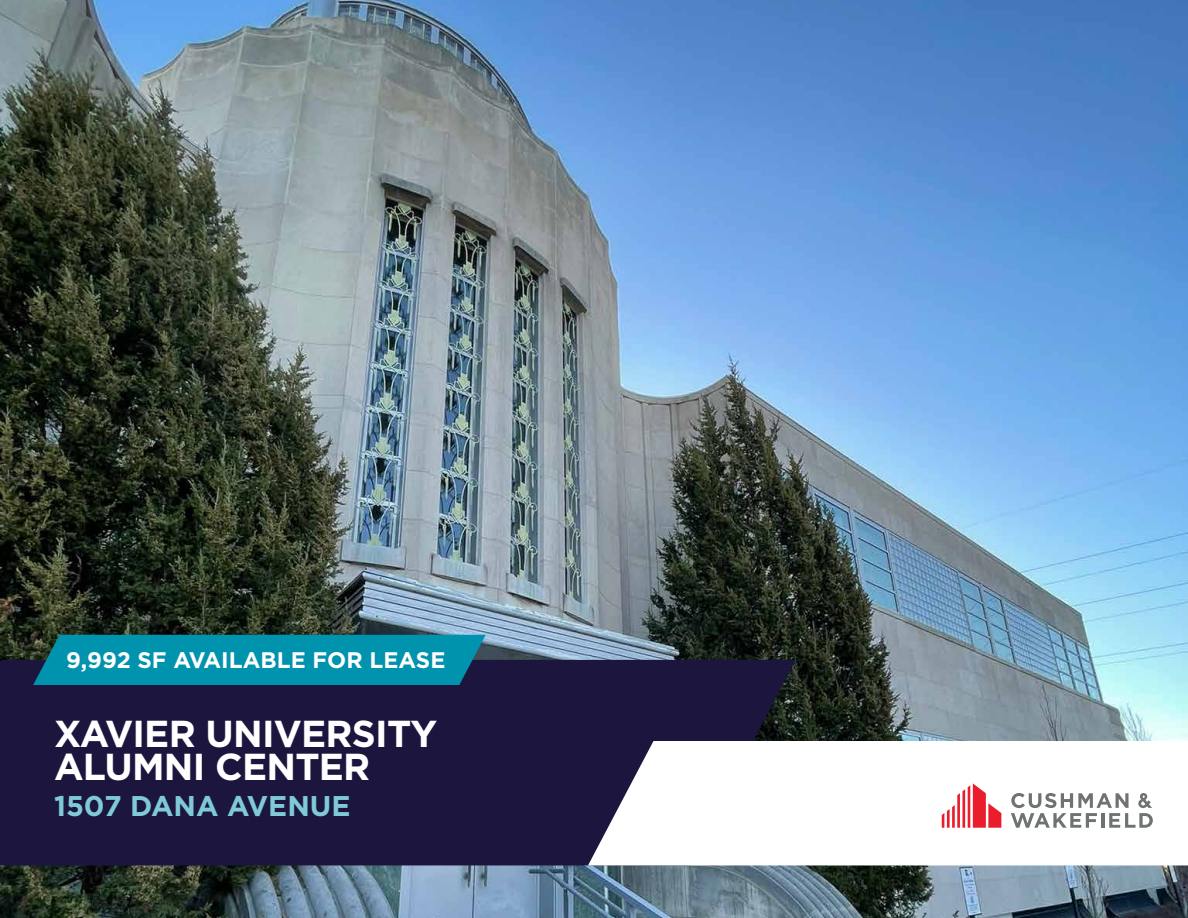
<style>
.page{position:relative;width:1188px;height:918px;background:#fff}
.page>*{position:absolute;margin:0;border:0;box-sizing:border-box;transform-origin:0 0}
.t1{font:700 37.5px/33px "Gotham";letter-spacing:-.02em;color:#fff}
.t2{font:700 28.5px "Gotham";color:#80c9d6}
.t3{font:700 22.5px "Gotham";color:#fff}
</style>
<div class="page">
<img style="left:0;top:0;width:1188px;height:918px">
<div style="left:0;top:660px;width:796px;height:205px;background:#1c163f"></div>
<svg style="left:588px;top:741px;width:600px;height:124px"></svg>
<div style="left:33px;top:635px;width:453px;height:50px;background:#0093ad"></div>
<svg style="left:942px;top:783px;width:59px;height:45px"></svg>
<svg style="left:1011px;top:793px;width:142px;height:35px"></svg>
<p class="t3" style="left:66px;top:645px;width:381px">9,992 SF AVAILABLE FOR LEASE</p>
<p class="t1" style="left:54px;top:717px;width:385px">XAVIER UNIVERSITY<br>ALUMNI CENTER</p>
<p class="t2" style="left:54px;top:787px;width:298px">1507 DANA AVENUE</p>
</div>
